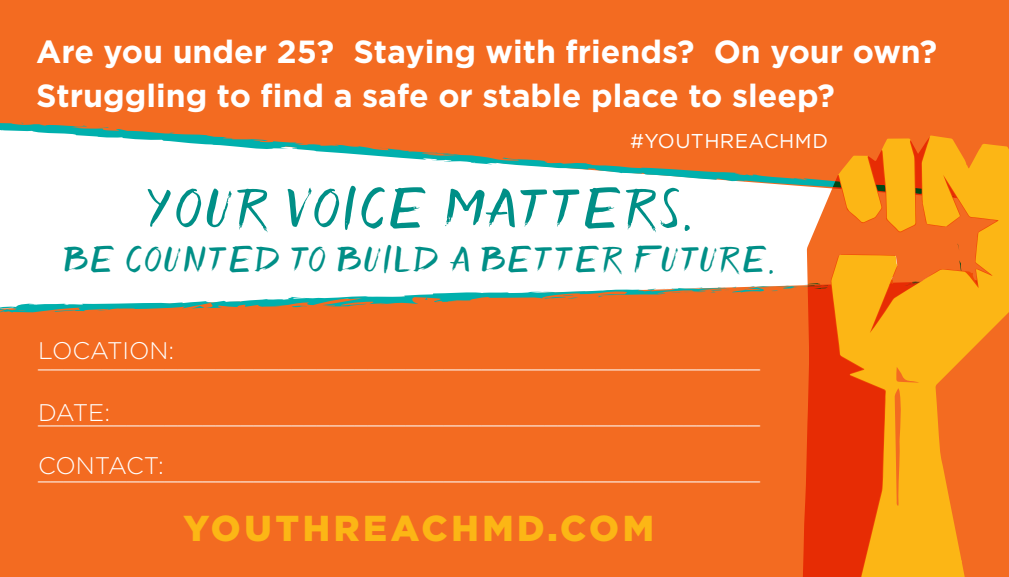
<style>
.page{position:relative;width:1009px;height:577px;background:#fff}
.page>*{position:absolute;margin:0;border:0;box-sizing:border-box;transform-origin:0 0}
.t1{font:56px "Mightype Brush";color:#008f87}
.t2{font:36px "Mightype Brush";color:#008f87}
.t3{font:900 36px "Gotham HTF";letter-spacing:.1em;color:#fcb615}
.t4{font:700 32px/44px "Gotham HTF";color:#fff}
.t5{font:300 condensed 28px/56px "Gotham HTF";color:#fff;text-align:justify}
.t6{font:300 24px/52.8px "Gotham HTF";letter-spacing:-.02em;color:#fff}
.t7{font:300 24px "Gotham HTF";color:#fff}
.t8{font:20px "Gotham HTF";letter-spacing:.02em;color:#fff}
</style>
<div class="page">
<div style="left:0;top:0;width:1008px;height:576px;background:#f36b21"></div>
<svg style="left:0;top:122px;width:799px;height:190px;fill:#fff"></svg>
<svg style="left:930px;top:135px;width:78px;height:188px;background:#faad16"></svg>
<svg style="left:799px;top:136px;width:199px;height:440px"></svg>
<svg style="left:894px;top:388px;width:7px;height:117px"></svg>
<svg style="left:896px;top:366px;width:23px;height:16px"></svg>
<p class="t4" style="left:36px;top:29px;width:902px">Are you under 25? Staying with friends? On your own?<br>Struggling to find a safe or stable place to sleep?</p>
<p class="t8" style="left:630px;top:130px;width:200px">#YOUTHREACHMD</p>
<h1 class="t1" style="left:145px;top:173px;width:549px">YOUR VOICE MATTERS.</h1>
<p class="t2" style="left:63px;top:236px;width:713px">BE COUNTED TO BUILD A BETTER FUTURE.</p>
<p class="t7" style="left:38px;top:337px;width:138px">LOCATION:</p>
<p class="t5" style="left:38px;top:327px;width:723px">_________________________________________________________ _________________________________________________________ _________________________________________________________</p>
<p class="t6" style="left:38px;top:385px;width:127px">DATE:<br>CONTACT:</p>
<p class="t3" style="left:183px;top:507px;width:472px">YOUTHREACHMD.COM</p>
</div>
